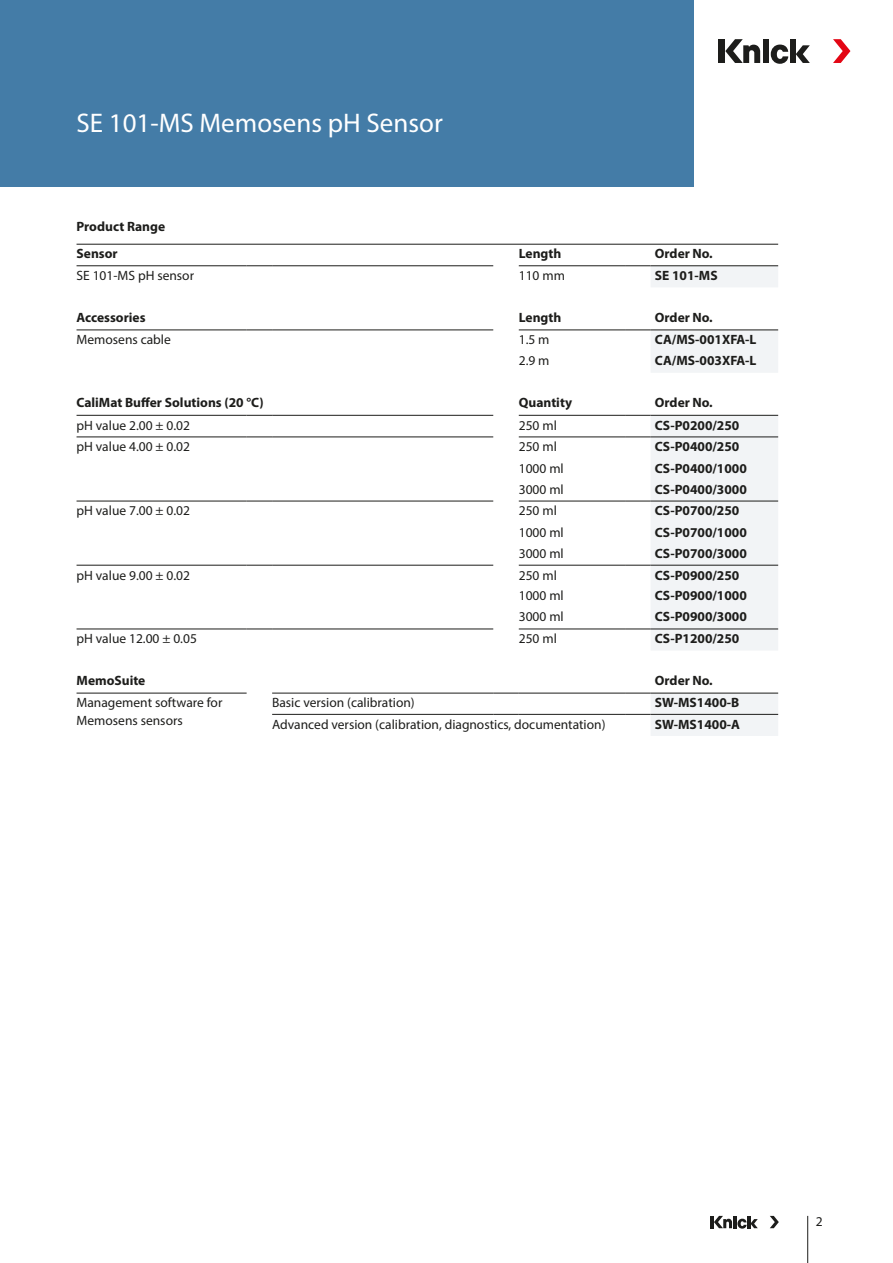
<style>
.page{position:relative;width:893px;height:1263px;background:#fff}
.page>*{position:absolute;margin:0;border:0;box-sizing:border-box;transform-origin:0 0}
.Headline{font:27px "Myriad Pro";color:#fff}
.Zwischenüberschrift{font:700 13.5px "Myriad Pro";color:#1d1d1b}
.Tabelle{font:13.5px/18px "Myriad Pro";color:#1d1d1b}
.Tabelle_Headline{font:700 13.5px "Myriad Pro";color:#1d1d1b}
</style>
<div class="page">
<div style="left:0;top:0;width:693px;height:187px;background:#447ca7"></div>
<div style="left:719px;top:39px;width:6px;height:24px;background:#1d1d1b"></div>
<div style="left:790px;top:39px;width:6px;height:24px;background:#1d1d1b"></div>
<svg style="left:796px;top:45px;width:14px;height:18px"></svg>
<svg style="left:833px;top:39px;width:17px;height:24px"></svg>
<svg style="left:725px;top:39px;width:63px;height:25px"></svg>
<hr style="left:807px;top:1216px;width:1px;height:47px;background:#1d1d1b">
<hr style="left:710px;top:1216px;width:4px;height:12px;background:#1d1d1b">
<svg style="left:770px;top:1216px;width:9px;height:12px"></svg>
<svg style="left:714px;top:1216px;width:44px;height:12px"></svg>
<hr style="left:77px;top:244px;width:701px;height:1px;background:#1d1d1b">
<svg style="left:651px;top:266px;width:127px;height:470px;fill:#f2f4f6"></svg>
<svg style="left:625px;top:693px;width:26px;height:1px"></svg>
<svg style="left:625px;top:265px;width:26px;height:1px"></svg>
<svg style="left:625px;top:330px;width:26px;height:1px"></svg>
<svg style="left:625px;top:415px;width:26px;height:1px"></svg>
<svg style="left:625px;top:437px;width:26px;height:1px"></svg>
<svg style="left:625px;top:501px;width:26px;height:1px"></svg>
<svg style="left:625px;top:565px;width:26px;height:1px"></svg>
<svg style="left:625px;top:629px;width:26px;height:1px"></svg>
<hr style="left:272px;top:714px;width:221px;height:1px;background:#1d1d1b">
<svg style="left:493px;top:714px;width:26px;height:1px"></svg>
<hr style="left:519px;top:714px;width:106px;height:1px;background:#1d1d1b">
<svg style="left:625px;top:714px;width:26px;height:1px"></svg>
<hr style="left:651px;top:714px;width:127px;height:1px;background:#1d1d1b">
<hr style="left:77px;top:265px;width:170px;height:1px;background:#1d1d1b">
<svg style="left:247px;top:265px;width:25px;height:1px"></svg>
<hr style="left:272px;top:265px;width:221px;height:1px;background:#1d1d1b">
<hr style="left:519px;top:265px;width:106px;height:1px;background:#1d1d1b">
<hr style="left:651px;top:265px;width:127px;height:1px;background:#1d1d1b">
<hr style="left:77px;top:330px;width:170px;height:1px;background:#1d1d1b">
<svg style="left:247px;top:330px;width:25px;height:1px"></svg>
<hr style="left:272px;top:330px;width:221px;height:1px;background:#1d1d1b">
<hr style="left:519px;top:330px;width:106px;height:1px;background:#1d1d1b">
<hr style="left:651px;top:330px;width:127px;height:1px;background:#1d1d1b">
<hr style="left:77px;top:415px;width:170px;height:1px;background:#1d1d1b">
<svg style="left:247px;top:415px;width:25px;height:1px"></svg>
<hr style="left:272px;top:415px;width:221px;height:1px;background:#1d1d1b">
<hr style="left:519px;top:415px;width:106px;height:1px;background:#1d1d1b">
<hr style="left:651px;top:415px;width:127px;height:1px;background:#1d1d1b">
<hr style="left:77px;top:437px;width:170px;height:1px;background:#1d1d1b">
<svg style="left:247px;top:437px;width:25px;height:1px"></svg>
<hr style="left:272px;top:437px;width:221px;height:1px;background:#1d1d1b">
<hr style="left:519px;top:437px;width:106px;height:1px;background:#1d1d1b">
<hr style="left:651px;top:437px;width:127px;height:1px;background:#1d1d1b">
<hr style="left:77px;top:501px;width:170px;height:1px;background:#1d1d1b">
<svg style="left:247px;top:501px;width:25px;height:1px"></svg>
<hr style="left:272px;top:501px;width:221px;height:1px;background:#1d1d1b">
<hr style="left:519px;top:501px;width:106px;height:1px;background:#1d1d1b">
<hr style="left:651px;top:501px;width:127px;height:1px;background:#1d1d1b">
<hr style="left:77px;top:565px;width:170px;height:1px;background:#1d1d1b">
<svg style="left:247px;top:565px;width:25px;height:1px"></svg>
<hr style="left:272px;top:565px;width:221px;height:1px;background:#1d1d1b">
<hr style="left:519px;top:565px;width:106px;height:1px;background:#1d1d1b">
<hr style="left:651px;top:565px;width:127px;height:1px;background:#1d1d1b">
<hr style="left:77px;top:629px;width:170px;height:1px;background:#1d1d1b">
<svg style="left:247px;top:629px;width:25px;height:1px"></svg>
<hr style="left:272px;top:629px;width:221px;height:1px;background:#1d1d1b">
<hr style="left:519px;top:629px;width:106px;height:1px;background:#1d1d1b">
<hr style="left:651px;top:629px;width:127px;height:1px;background:#1d1d1b">
<hr style="left:77px;top:693px;width:170px;height:1px;background:#1d1d1b">
<hr style="left:272px;top:693px;width:221px;height:1px;background:#1d1d1b">
<svg style="left:493px;top:693px;width:26px;height:1px"></svg>
<hr style="left:519px;top:693px;width:106px;height:1px;background:#1d1d1b">
<hr style="left:651px;top:693px;width:127px;height:1px;background:#1d1d1b">
<p class="Headline" style="left:77px;top:106px;width:368px">SE 101-MS Memosens pH Sensor</p>
<p class="Tabelle_Headline" style="left:77px;top:218px;width:90px">Product Range</p>
<p class="Zwischenüberschrift" style="left:77px;top:244px;width:43px">Sensor</p>
<p class="Zwischenüberschrift" style="left:519px;top:244px;width:44px">Length</p>
<p class="Zwischenüberschrift" style="left:655px;top:244px;width:59px">Order No.</p>
<p class="Tabelle" style="left:77px;top:266px;width:119px">SE 101-MS pH sensor</p>
<p class="Tabelle" style="left:519px;top:266px;width:48px">110 mm</p>
<p class="Zwischenüberschrift" style="left:655px;top:267px;width:64px">SE 101-MS</p>
<p class="Zwischenüberschrift" style="left:77px;top:308px;width:70px">Accessories</p>
<p class="Zwischenüberschrift" style="left:519px;top:308px;width:44px">Length</p>
<p class="Zwischenüberschrift" style="left:655px;top:308px;width:59px">Order No.</p>
<p class="Tabelle" style="left:77px;top:331px;width:96px">Memosens cable</p>
<p class="Tabelle" style="left:519px;top:331px;width:32px">1.5 m</p>
<p class="Zwischenüberschrift" style="left:655px;top:331px;width:103px">CA/MS-001XFA-L</p>
<p class="Tabelle" style="left:519px;top:351px;width:32px">2.9 m</p>
<p class="Zwischenüberschrift" style="left:655px;top:351px;width:103px">CA/MS-003XFA-L</p>
<p class="Zwischenüberschrift" style="left:77px;top:394px;width:189px">CaliMat Buffer Solutions (20 °C)</p>
<p class="Zwischenüberschrift" style="left:519px;top:394px;width:55px">Quantity</p>
<p class="Zwischenüberschrift" style="left:655px;top:394px;width:59px">Order No.</p>
<p class="Tabelle" style="left:77px;top:416px;width:115px">pH value 2.00 ± 0.02</p>
<p class="Tabelle" style="left:519px;top:416px;width:40px">250 ml</p>
<p class="Zwischenüberschrift" style="left:655px;top:416px;width:86px">CS-P0200/250</p>
<p class="Tabelle" style="left:77px;top:438px;width:115px">pH value 4.00 ± 0.02</p>
<p class="Tabelle" style="left:519px;top:438px;width:40px">250 ml</p>
<p class="Zwischenüberschrift" style="left:655px;top:438px;width:86px">CS-P0400/250</p>
<p class="Tabelle" style="left:519px;top:459px;width:47px">1000 ml</p>
<p class="Zwischenüberschrift" style="left:655px;top:459px;width:94px">CS-P0400/1000</p>
<p class="Tabelle" style="left:519px;top:480px;width:47px">3000 ml</p>
<p class="Zwischenüberschrift" style="left:655px;top:480px;width:94px">CS-P0400/3000</p>
<p class="Tabelle" style="left:77px;top:502px;width:115px">pH value 7.00 ± 0.02</p>
<p class="Tabelle" style="left:519px;top:502px;width:40px">250 ml</p>
<p class="Zwischenüberschrift" style="left:655px;top:502px;width:86px">CS-P0700/250</p>
<p class="Tabelle" style="left:519px;top:523px;width:47px">1000 ml</p>
<p class="Zwischenüberschrift" style="left:655px;top:523px;width:94px">CS-P0700/1000</p>
<p class="Tabelle" style="left:519px;top:544px;width:47px">3000 ml</p>
<p class="Zwischenüberschrift" style="left:655px;top:545px;width:94px">CS-P0700/3000</p>
<p class="Tabelle" style="left:77px;top:566px;width:115px">pH value 9.00 ± 0.02</p>
<p class="Tabelle" style="left:519px;top:566px;width:40px">250 ml</p>
<p class="Zwischenüberschrift" style="left:655px;top:566px;width:86px">CS-P0900/250</p>
<p class="Tabelle" style="left:519px;top:586px;width:47px">1000 ml</p>
<p class="Zwischenüberschrift" style="left:655px;top:586px;width:94px">CS-P0900/1000</p>
<p class="Tabelle" style="left:519px;top:607px;width:47px">3000 ml</p>
<p class="Zwischenüberschrift" style="left:655px;top:607px;width:94px">CS-P0900/3000</p>
<p class="Tabelle" style="left:77px;top:630px;width:122px">pH value 12.00 ± 0.05</p>
<p class="Tabelle" style="left:519px;top:630px;width:40px">250 ml</p>
<p class="Zwischenüberschrift" style="left:655px;top:630px;width:86px">CS-P1200/250</p>
<p class="Zwischenüberschrift" style="left:77px;top:672px;width:70px">MemoSuite</p>
<p class="Zwischenüberschrift" style="left:655px;top:672px;width:59px">Order No.</p>
<p class="Tabelle" style="left:77px;top:694px;width:147px">Management software for<br>Memosens sensors</p>
<p class="Tabelle" style="left:272px;top:694px;width:144px">Basic version (calibration)</p>
<p class="Zwischenüberschrift" style="left:655px;top:694px;width:86px">SW-MS1400-B</p>
<p class="Tabelle" style="left:272px;top:715px;width:335px">Advanced version (calibration, diagnostics, documentation)</p>
<p class="Zwischenüberschrift" style="left:655px;top:715px;width:87px">SW-MS1400-A</p>
<p class="Tabelle" style="left:816px;top:1212px;width:8px">2</p>
</div>
